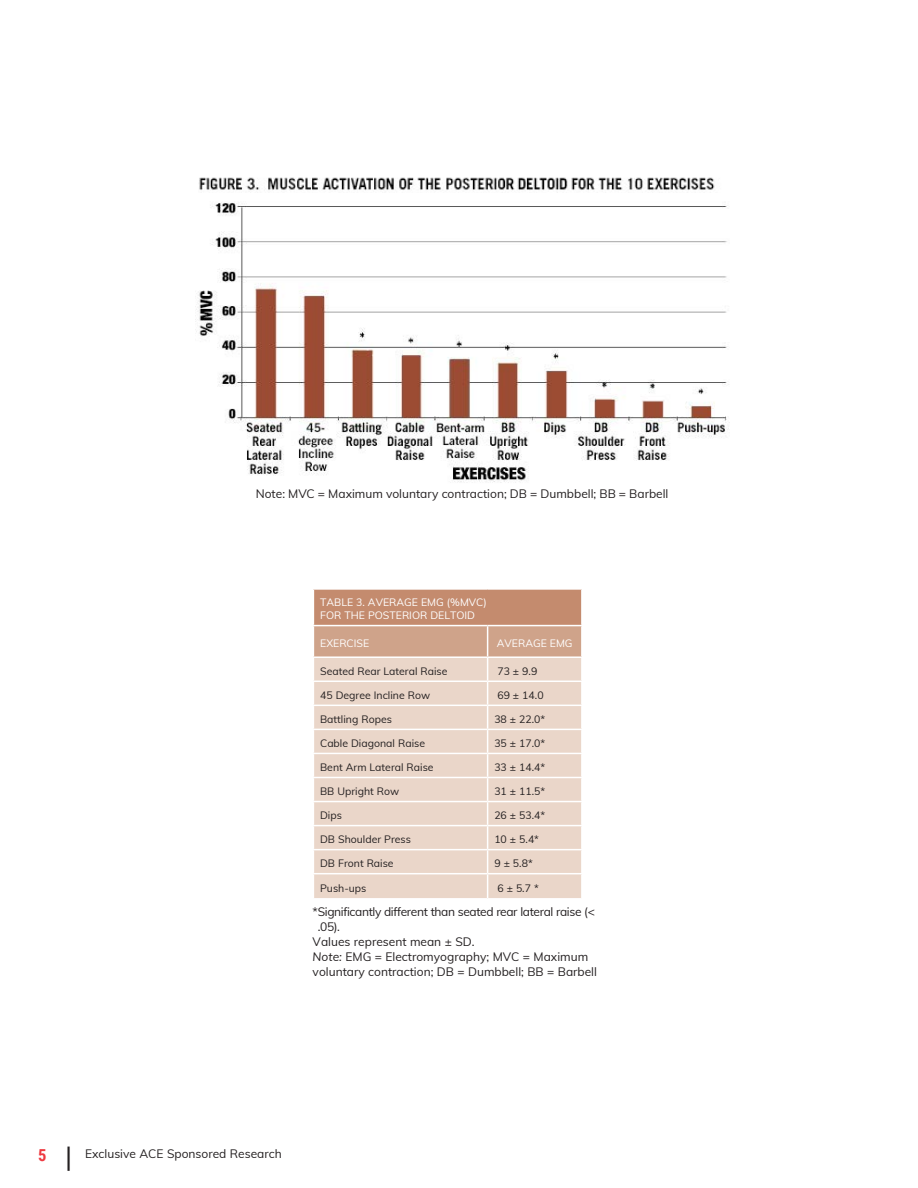
<style>
.page{position:relative;width:918px;height:1188px;background:#fff}
.page>*{position:absolute;margin:0;border:0;box-sizing:border-box;transform-origin:0 0}
.t1{font:700 16.5px "Roboto Condensed";color:#ee3a41}
.Author_bio{font:12px/15px "Muli";color:#231f20}
.Author_bio-2{font:12px/15px "Muli";letter-spacing:-.03em;color:#231f20}
.t2{font:10.5px "Muli";color:#231f20}
.t3{font:10.5px/12.6px "Muli";color:#fff}
.s1{font-style:italic}
.s2{font-family:"Muli";font-weight:400;font-size:27px;color:#231f20}
</style>
<div class="page">
<div style="left:313px;top:589px;width:269px;height:37px;background:#c48b6e"></div>
<hr style="left:313px;top:588px;width:175px;height:2px;background:#fff">
<hr style="left:313px;top:590px;width:1px;height:35px;background:#fff">
<hr style="left:488px;top:588px;width:95px;height:2px;background:#fff">
<hr style="left:581px;top:590px;width:2px;height:35px;background:#fff">
<hr style="left:313px;top:625px;width:175px;height:1px;background:#fff">
<hr style="left:488px;top:625px;width:95px;height:1px;background:#fff">
<svg style="left:313px;top:626px;width:269px;height:272px;background:#e8d3c5"></svg>
<hr style="left:581px;top:874px;width:2px;height:24px;background:#fff">
<img style="left:195px;top:203px;width:535px;height:280px">
<img style="left:199px;top:177px;width:516px;height:13px">
<p class="Author_bio" style="left:256px;top:486px;width:414px">Note: MVC = Maximum voluntary contraction; DB = Dumbbell; BB = Barbell</p>
<p class="t3" style="left:320px;top:596px;width:168px">TABLE 3. AVERAGE EMG (%MVC)<br>FOR THE POSTERIOR DELTOID</p>
<p class="t3" style="left:320px;top:636px;width:51px">EXERCISE</p>
<p class="t3" style="left:497px;top:636px;width:77px">AVERAGE EMG</p>
<p class="t2" style="left:320px;top:663px;width:129px">Seated Rear Lateral Raise</p>
<p class="t2" style="left:497px;top:663px;width:41px">73 ± 9.9</p>
<p class="t2" style="left:320px;top:687px;width:112px">45 Degree Incline Row</p>
<p class="t2" style="left:497px;top:687px;width:48px">69 ± 14.0</p>
<p class="t2" style="left:320px;top:711px;width:73px">Battling Ropes</p>
<p class="t2" style="left:494px;top:711px;width:53px">38 ± 22.0*</p>
<p class="t2" style="left:320px;top:735px;width:106px">Cable Diagonal Raise</p>
<p class="t2" style="left:494px;top:735px;width:53px">35 ± 17.0*</p>
<p class="t2" style="left:320px;top:759px;width:115px">Bent Arm Lateral Raise</p>
<p class="t2" style="left:494px;top:759px;width:53px">33 ± 14.4*</p>
<p class="t2" style="left:320px;top:783px;width:81px">BB Upright Row</p>
<p class="t2" style="left:494px;top:783px;width:53px">31 ± 11.5*</p>
<p class="t2" style="left:320px;top:807px;width:23px">Dips</p>
<p class="t2" style="left:494px;top:807px;width:53px">26 ± 53.4*</p>
<p class="t2" style="left:320px;top:831px;width:92px">DB Shoulder Press</p>
<p class="t2" style="left:494px;top:831px;width:46px">10 ± 5.4*</p>
<p class="t2" style="left:320px;top:856px;width:75px">DB Front Raise</p>
<p class="t2" style="left:494px;top:856px;width:40px">9 ± 5.8*</p>
<p class="t2" style="left:320px;top:880px;width:48px">Push-ups</p>
<p class="t2" style="left:497px;top:880px;width:43px">6 ± 5.7 *</p>
<p class="Author_bio-2" style="left:318px;top:904px;width:279px;text-indent:-5px">*Significantly different than seated rear lateral raise (&lt; .05).</p>
<p class="Author_bio" style="left:313px;top:934px;width:286px">Values represent mean ± SD.<br><span class="s1">Note:</span> EMG = Electromyography; MVC = Maximum voluntary contraction; DB = Dumbbell; BB = Barbell</p>
<h1 class="t1" style="left:38px;top:1144px;width:36px">5 <span class="s2">|</span></h1>
<p class="Author_bio" style="left:85px;top:1146px;width:198px">Exclusive ACE Sponsored Research</p>
</div>
